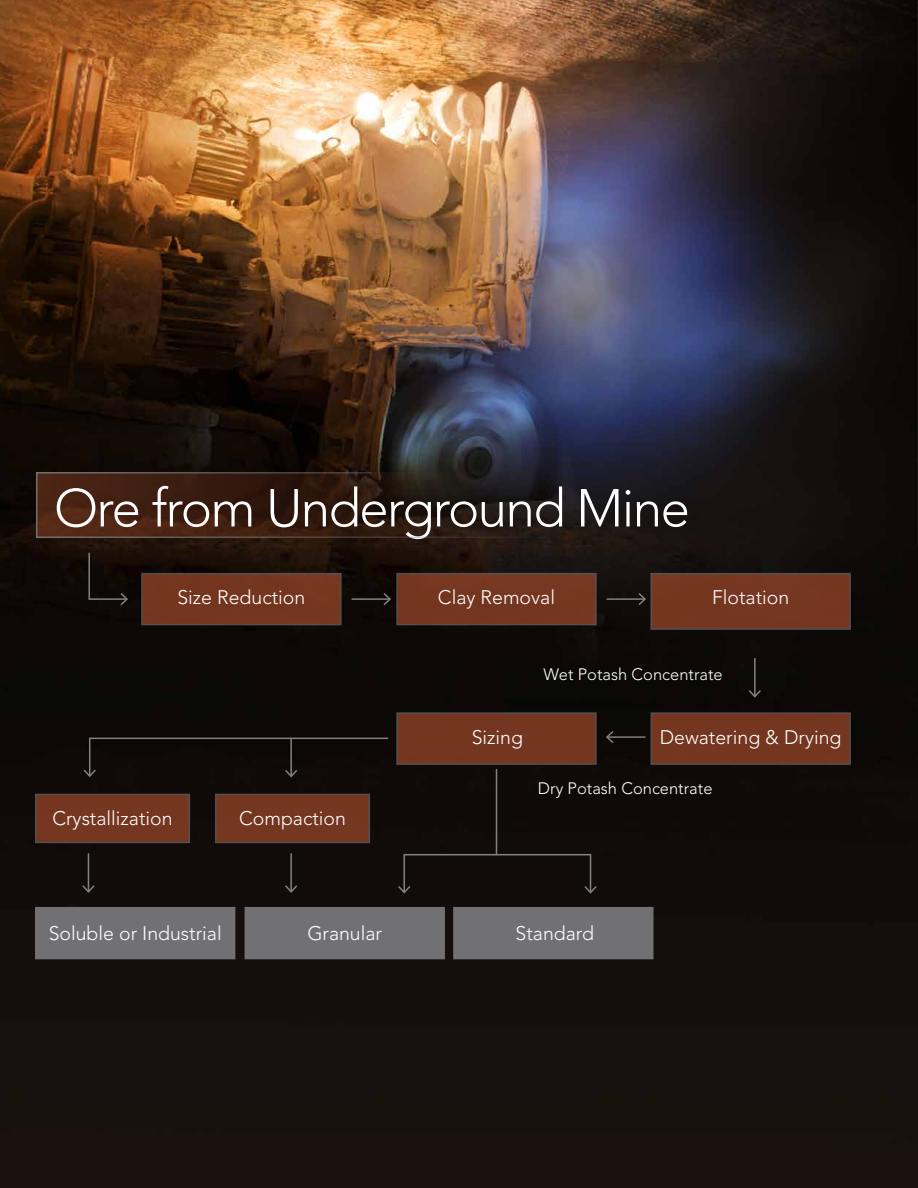
<style>
.page{position:relative;width:918px;height:1188px;background:#fff}
.page>*{position:absolute;margin:0;border:0;box-sizing:border-box;transform-origin:0 0}
.t1{font:300 52.8px "Avenir LT Std";letter-spacing:-.03em;color:#fff}
.t2{font:300 19.5px "Avenir LT Std";color:#fff}
.t3{font:300 16.5px "Avenir LT Std";color:#fff}
</style>
<div class="page">
<img style="left:0;top:0;width:918px;height:1188px">
<svg style="left:35px;top:471px;width:817px;height:68px;background:#291914"></svg>
<div style="left:141px;top:573px;width:201px;height:52px;background:#753620;border:2px solid #717073"></div>
<div style="left:396px;top:573px;width:201px;height:52px;background:#753620;border:2px solid #717073"></div>
<div style="left:651px;top:573px;width:200px;height:57px;background:#753621;border:2px solid #717073"></div>
<svg style="left:88px;top:551px;width:41px;height:56px;background:#18110d"></svg>
<hr style="left:352px;top:598px;width:38px;height:2px;background:#808285">
<svg style="left:382px;top:591px;width:10px;height:16px"></svg>
<hr style="left:607px;top:598px;width:38px;height:2px;background:#808285">
<svg style="left:637px;top:591px;width:10px;height:16px"></svg>
<hr style="left:754px;top:658px;width:2px;height:39px;background:#808285">
<svg style="left:747px;top:688px;width:16px;height:11px"></svg>
<div style="left:396px;top:712px;width:201px;height:53px;background:#753620;border:2px solid #717073"></div>
<div style="left:651px;top:712px;width:200px;height:53px;background:#753620;border:2px solid #717073"></div>
<hr style="left:607px;top:736px;width:39px;height:2px;background:#808285">
<svg style="left:605px;top:729px;width:10px;height:16px"></svg>
<svg style="left:82px;top:737px;width:308px;height:42px;background:#130e0c"></svg>
<div style="left:35px;top:794px;width:155px;height:49px;background:#753620;border:2px solid #717073"></div>
<div style="left:215px;top:794px;width:155px;height:49px;background:#753620;border:2px solid #717073"></div>
<hr style="left:290px;top:853px;width:2px;height:39px;background:#808285">
<svg style="left:283px;top:884px;width:16px;height:10px"></svg>
<hr style="left:88px;top:853px;width:1px;height:39px;background:#808285">
<svg style="left:81px;top:884px;width:15px;height:10px"></svg>
<div style="left:404px;top:854px;width:187px;height:39px;border:2px solid #808285"></div>
<svg style="left:583px;top:884px;width:15px;height:11px"></svg>
<svg style="left:397px;top:884px;width:15px;height:11px"></svg>
<hr style="left:496px;top:769px;width:1px;height:86px;background:#808285">
<div style="left:35px;top:907px;width:200px;height:52px;background:#717073"></div>
<div style="left:245px;top:907px;width:200px;height:52px;background:#717073"></div>
<div style="left:453px;top:907px;width:201px;height:52px;background:#717073"></div>
<h1 class="t1" style="left:54px;top:477px;width:637px">Ore from Underground Mine</h1>
<p class="t2" style="left:177px;top:586px;width:129px">Size Reduction</p>
<p class="t2" style="left:438px;top:586px;width:119px">Clay Removal</p>
<p class="t2" style="left:712px;top:586px;width:79px">Flotation</p>
<p class="t3" style="left:544px;top:665px;width:181px">Wet Potash Concentrate</p>
<p class="t2" style="left:472px;top:726px;width:53px">Sizing</p>
<p class="t2" style="left:660px;top:726px;width:183px">Dewatering &amp; Drying</p>
<p class="t2" style="left:52px;top:807px;width:122px">Crystallization</p>
<p class="t2" style="left:239px;top:807px;width:108px">Compaction</p>
<p class="t3" style="left:538px;top:779px;width:176px">Dry Potash Concentrate</p>
<p class="t2" style="left:49px;top:922px;width:175px">Soluble or Industrial</p>
<p class="t2" style="left:307px;top:922px;width:76px">Granular</p>
<p class="t2" style="left:516px;top:922px;width:80px">Standard</p>
</div>
